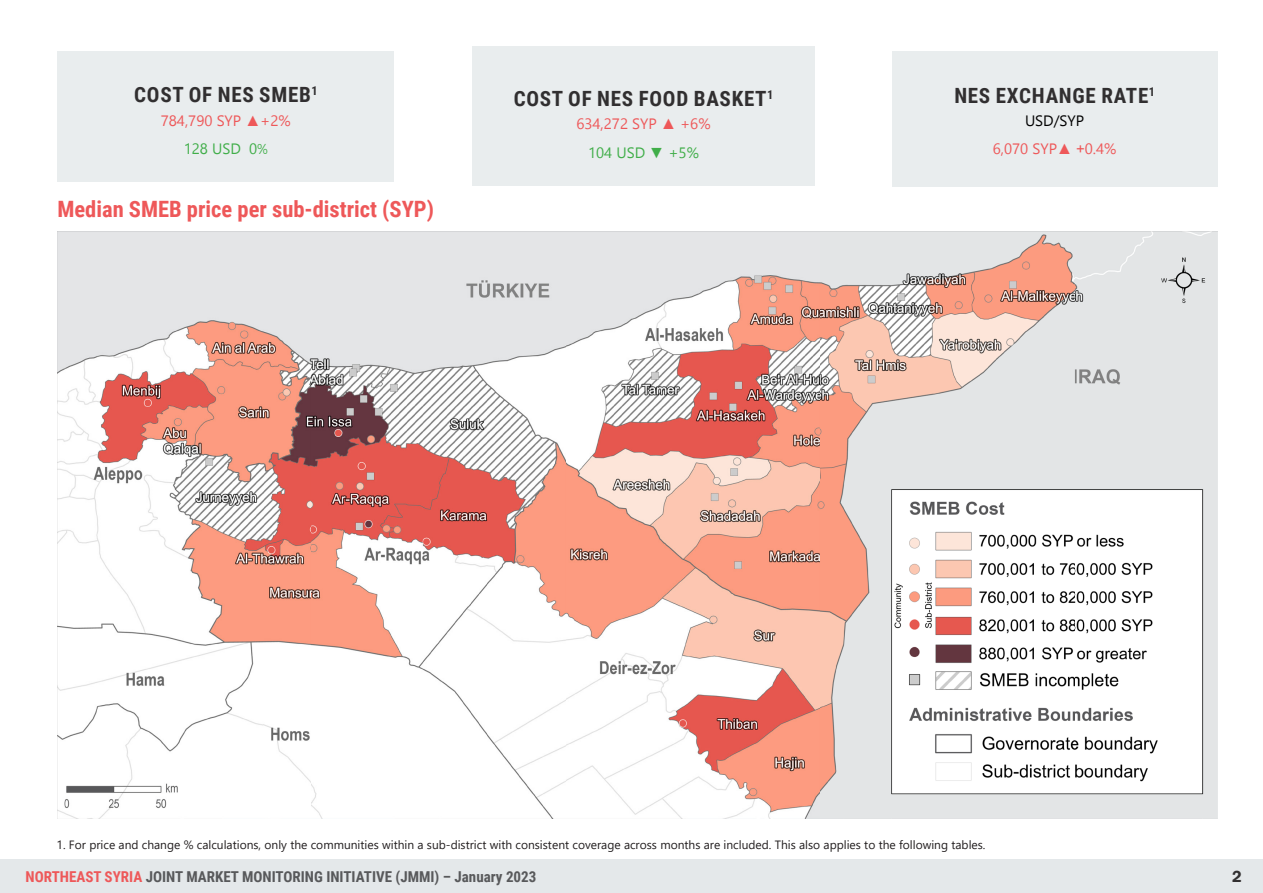
<style>
.page{position:relative;width:1263px;height:893px;background:#fff}
.page>*{position:absolute;margin:0;border:0;box-sizing:border-box;transform-origin:0 0}
.Key_header__red__Med{font:700 22.5px "Roboto Condensed";color:#ee5859}
.Key_header__black__L{font:700 21px "Roboto Condensed";letter-spacing:.035em;color:#312f30}
.t1{font:600 16.5px "Franklin Gothic";color:#312f30}
.t2{font:700 15px "Roboto Condensed";color:#58595b}
.Intro_boxes_RED_text{font:15px "Leelawadee";color:#ee5859}
.Intro_boxes_RED_text-2{font:15px "Leelawadee";color:#40ae49}
.Intro_boxes_RED_text-3{font:15px "Leelawadee";color:#000}
.t3{font:12px "Segoe UI";color:#231f20}
.s1{font-family:"Arial"}
.s2{font-family:"Franklin Gothic"}
.s3{color:#ee5859}
</style>
<div class="page">
<div style="left:0;top:860px;width:1263px;height:33px;background:#e4e8ea"></div>
<div style="left:57px;top:51px;width:337px;height:130px;background:#e9edee"></div>
<img style="left:57px;top:232px;width:1160px;height:587px">
<div style="left:892px;top:51px;width:325px;height:135px;background:#e9edee"></div>
<div style="left:472px;top:46px;width:343px;height:140px;background:#e9edee"></div>
<p class="Key_header__black__L" style="left:134px;top:80px;width:185px">COST OF NES SMEB<sup>1</sup></p>
<p class="Intro_boxes_RED_text" style="left:161px;top:112px;width:132px">784,790 SYP <span class="s1">▲</span>+2%</p>
<p class="Intro_boxes_RED_text-2" style="left:184px;top:140px;width:86px">128 USD 0<span class="s2">%</span></p>
<p class="Key_header__red__Med" style="left:57px;top:193px;width:378px">Median SMEB price per sub-district (SYP)</p>
<p class="Key_header__black__L" style="left:514px;top:83px;width:261px">COST OF NES FOOD BASKET<sup>1</sup></p>
<p class="Intro_boxes_RED_text" style="left:576px;top:115px;width:136px">634,272 SYP <span class="s1">▲</span> +6%</p>
<p class="Intro_boxes_RED_text-2" style="left:588px;top:145px;width:112px">104 USD <span class="s2">▼</span> +5%</p>
<p class="Key_header__black__L" style="left:954px;top:80px;width:202px">NES EXCHANGE RATE<sup>1</sup></p>
<p class="Intro_boxes_RED_text-3" style="left:1025px;top:112px;width:61px">USD/SYP</p>
<p class="Intro_boxes_RED_text" style="left:993px;top:140px;width:125px">6,070 SYP<span class="s1">▲ +</span>0.4%</p>
<p class="t3" style="left:57px;top:833px;width:930px">1. For price and change % calculations, only the communities within a sub-district with consistent coverage across months are included. This also applies to the following tables.</p>
<p class="t2" style="left:26px;top:866px;width:512px"><span class="s3">NORTHEAST SYRIA</span> JOINT MARKET MONITORING INITIATIVE (JMMI) – January 2023</p>
<h3 class="t1" style="left:1232px;top:866px;width:11px">2</h3>
</div>
